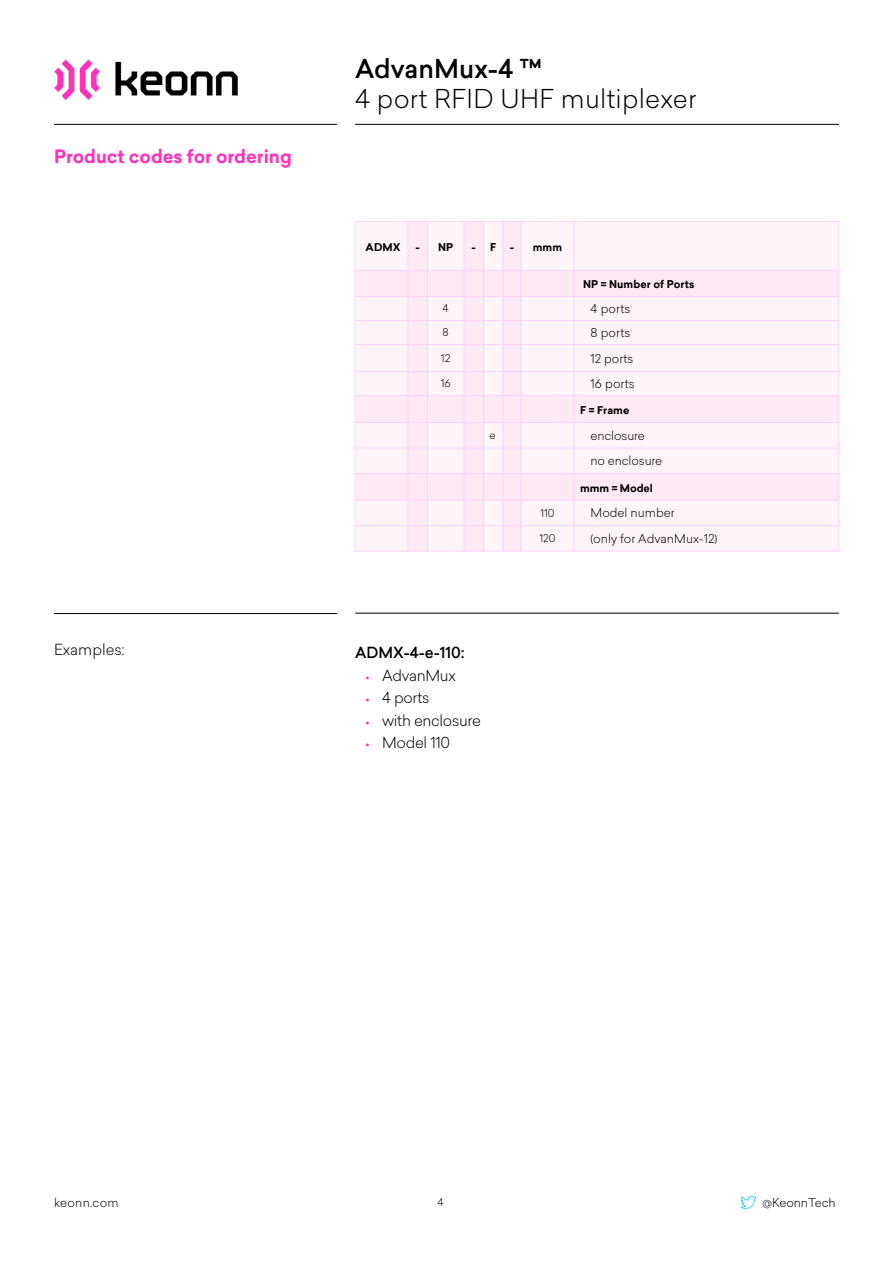
<style>
.page{position:relative;width:893px;height:1263px;background:#fff}
.page>*{position:absolute;margin:0;border:0;box-sizing:border-box;transform-origin:0 0}
.t1{font:300 25.5px "Sailec";letter-spacing:.01em;color:#000}
.t2{font:500 25.5px "Sailec";color:#000}
.Title_Section_-_Comp{font:700 18px "Sailec";color:#ff30b9}
.t3{font:300 15px "Sailec";letter-spacing:-.02em;color:#000}
.t4{font:500 15px "Sailec";color:#000}
.t5{font:300 15px "Sailec";color:#000}
.t6{font:300 12px "Sailec";color:#000}
.t7{font:300 12px "Sailec";letter-spacing:.02em;color:#000}
.t8{font:700 10.5px "Sailec";letter-spacing:.01em;color:#000}
.t9{font:300 10.5px "Sailec";color:#000}
.s1{font-size:12px;color:#ff30b9}
</style>
<div class="page">
<hr style="left:355px;top:124px;width:484px;height:1px;background:#000">
<hr style="left:54px;top:124px;width:283px;height:1px;background:#000">
<img style="left:54px;top:59px;width:184px;height:40px">
<svg style="left:740px;top:1195px;width:17px;height:14px"></svg>
<hr style="left:54px;top:613px;width:283px;height:1px;background:#000">
<hr style="left:355px;top:613px;width:484px;height:1px;background:#000">
<svg style="left:356px;top:222px;width:483px;height:329px;fill:#fff5f9"></svg>
<hr style="left:521px;top:221px;width:53px;height:1px;background:#ffd1f7">
<hr style="left:574px;top:221px;width:265px;height:1px;background:#ffd1f7">
<hr style="left:574px;top:222px;width:1px;height:48px;background:#ffd1f7">
<hr style="left:839px;top:222px;width:1px;height:48px;background:#ffd1f7">
<hr style="left:427px;top:221px;width:37px;height:1px;background:#ffd1f7">
<hr style="left:355px;top:221px;width:53px;height:1px;background:#ffd1f7">
<hr style="left:355px;top:222px;width:1px;height:48px;background:#ffd1f7">
<hr style="left:355px;top:270px;width:53px;height:1px;background:#ffd1f7">
<hr style="left:427px;top:270px;width:37px;height:1px;background:#ffd1f7">
<hr style="left:521px;top:270px;width:53px;height:1px;background:#ffd1f7">
<hr style="left:574px;top:270px;width:265px;height:1px;background:#ffd1f7">
<hr style="left:355px;top:296px;width:53px;height:1px;background:#ffd1f7">
<hr style="left:427px;top:296px;width:37px;height:1px;background:#ffd1f7">
<hr style="left:521px;top:296px;width:53px;height:1px;background:#ffd1f7">
<hr style="left:574px;top:296px;width:265px;height:1px;background:#ffd1f7">
<hr style="left:355px;top:320px;width:53px;height:1px;background:#ffd1f7">
<hr style="left:427px;top:320px;width:37px;height:1px;background:#ffd1f7">
<hr style="left:521px;top:320px;width:53px;height:1px;background:#ffd1f7">
<hr style="left:574px;top:320px;width:265px;height:1px;background:#ffd1f7">
<hr style="left:355px;top:371px;width:53px;height:1px;background:#ffd1f7">
<hr style="left:427px;top:371px;width:37px;height:1px;background:#ffd1f7">
<hr style="left:521px;top:371px;width:53px;height:1px;background:#ffd1f7">
<hr style="left:574px;top:371px;width:265px;height:1px;background:#ffd1f7">
<hr style="left:355px;top:525px;width:53px;height:1px;background:#ffd1f7">
<hr style="left:355px;top:551px;width:53px;height:1px;background:#ffd1f7">
<hr style="left:427px;top:525px;width:37px;height:1px;background:#ffd1f7">
<hr style="left:427px;top:551px;width:37px;height:1px;background:#ffd1f7">
<hr style="left:521px;top:525px;width:53px;height:1px;background:#ffd1f7">
<hr style="left:521px;top:551px;width:53px;height:1px;background:#ffd1f7">
<hr style="left:574px;top:525px;width:265px;height:1px;background:#ffd1f7">
<hr style="left:574px;top:551px;width:265px;height:1px;background:#ffd1f7">
<hr style="left:355px;top:344px;width:53px;height:1px;background:#ffd1f7">
<hr style="left:427px;top:344px;width:37px;height:1px;background:#ffd1f7">
<hr style="left:521px;top:344px;width:53px;height:1px;background:#ffd1f7">
<hr style="left:574px;top:344px;width:265px;height:1px;background:#ffd1f7">
<hr style="left:355px;top:395px;width:53px;height:1px;background:#ffd1f7">
<hr style="left:355px;top:422px;width:53px;height:1px;background:#ffd1f7">
<hr style="left:427px;top:395px;width:37px;height:1px;background:#ffd1f7">
<hr style="left:427px;top:422px;width:37px;height:1px;background:#ffd1f7">
<hr style="left:521px;top:395px;width:53px;height:1px;background:#ffd1f7">
<hr style="left:521px;top:422px;width:53px;height:1px;background:#ffd1f7">
<hr style="left:574px;top:395px;width:265px;height:1px;background:#ffd1f7">
<hr style="left:574px;top:422px;width:265px;height:1px;background:#ffd1f7">
<hr style="left:355px;top:448px;width:53px;height:1px;background:#ffd1f7">
<hr style="left:355px;top:473px;width:53px;height:1px;background:#ffd1f7">
<svg style="left:355px;top:271px;width:1px;height:280px"></svg>
<hr style="left:355px;top:500px;width:53px;height:1px;background:#ffd1f7">
<hr style="left:427px;top:448px;width:37px;height:1px;background:#ffd1f7">
<hr style="left:427px;top:473px;width:37px;height:1px;background:#ffd1f7">
<hr style="left:427px;top:500px;width:37px;height:1px;background:#ffd1f7">
<hr style="left:521px;top:448px;width:53px;height:1px;background:#ffd1f7">
<hr style="left:521px;top:473px;width:53px;height:1px;background:#ffd1f7">
<hr style="left:521px;top:500px;width:53px;height:1px;background:#ffd1f7">
<hr style="left:574px;top:448px;width:265px;height:1px;background:#ffd1f7">
<hr style="left:574px;top:473px;width:265px;height:1px;background:#ffd1f7">
<svg style="left:574px;top:271px;width:1px;height:280px"></svg>
<svg style="left:839px;top:270px;width:1px;height:281px"></svg>
<hr style="left:574px;top:500px;width:265px;height:1px;background:#ffd1f7">
<hr style="left:503px;top:222px;width:1px;height:48px;background:#ffd1f7">
<hr style="left:521px;top:222px;width:1px;height:48px;background:#ffd1f7">
<svg style="left:464px;top:221px;width:57px;height:1px"></svg>
<hr style="left:464px;top:222px;width:1px;height:48px;background:#ffd1f7">
<hr style="left:483px;top:222px;width:1px;height:48px;background:#ffd1f7">
<svg style="left:464px;top:270px;width:58px;height:282px"></svg>
<svg style="left:408px;top:221px;width:19px;height:1px"></svg>
<hr style="left:408px;top:222px;width:1px;height:48px;background:#ffd1f7">
<hr style="left:427px;top:222px;width:1px;height:48px;background:#ffd1f7">
<svg style="left:408px;top:270px;width:20px;height:282px;background:#ffe6f4"></svg>
<p class="Title_Section_-_Comp" style="left:54px;top:144px;width:239px">Product codes for ordering</p>
<h1 class="t2" style="left:355px;top:51px;width:188px">AdvanMux-4 ™</h1>
<h1 class="t1" style="left:355px;top:81px;width:343px">4 port RFID UHF multiplexer</h1>
<p class="t8" style="left:366px;top:240px;width:36px">ADMX</p>
<p class="t8" style="left:416px;top:240px;width:6px">-</p>
<p class="t8" style="left:438px;top:240px;width:17px">NP</p>
<p class="t8" style="left:472px;top:240px;width:6px">-</p>
<p class="t8" style="left:490px;top:240px;width:8px">F</p>
<p class="t8" style="left:510px;top:240px;width:6px">-</p>
<p class="t8" style="left:533px;top:240px;width:31px">mmm</p>
<p class="t8" style="left:583px;top:277px;width:113px">NP = Number of Ports</p>
<p class="t9" style="left:443px;top:301px;width:8px">4</p>
<p class="t6" style="left:590px;top:300px;width:42px">4 ports</p>
<p class="t9" style="left:443px;top:325px;width:8px">8</p>
<p class="t6" style="left:590px;top:324px;width:42px">8 ports</p>
<p class="t9" style="left:441px;top:351px;width:11px">12</p>
<p class="t6" style="left:590px;top:350px;width:44px">12 ports</p>
<p class="t9" style="left:441px;top:376px;width:12px">16</p>
<p class="t6" style="left:590px;top:375px;width:46px">16 ports</p>
<p class="t8" style="left:580px;top:403px;width:51px">F = Frame</p>
<p class="t9" style="left:489px;top:428px;width:8px">e</p>
<p class="t6" style="left:590px;top:427px;width:56px">enclosure</p>
<p class="t6" style="left:590px;top:453px;width:73px">no enclosure</p>
<p class="t8" style="left:580px;top:480px;width:74px">mmm = Model</p>
<p class="t9" style="left:540px;top:506px;width:16px">110</p>
<p class="t6" style="left:590px;top:505px;width:86px">Model number</p>
<p class="t9" style="left:539px;top:531px;width:18px">120</p>
<p class="t6" style="left:590px;top:530px;width:128px">(only for AdvanMux-12)</p>
<p class="t5" style="left:54px;top:639px;width:72px">Examples:</p>
<p class="t4" style="left:355px;top:642px;width:111px">ADMX-4-e-110:</p>
<p class="t3" style="left:366px;top:665px;width:92px"><span class="s1">•</span> AdvanMux</p>
<p class="t3" style="left:366px;top:687px;width:65px"><span class="s1">•</span> 4 ports</p>
<p class="t3" style="left:366px;top:710px;width:117px"><span class="s1">•</span> with enclosure</p>
<p class="t3" style="left:366px;top:732px;width:86px"><span class="s1">•</span> Model 110</p>
<p class="t7" style="left:54px;top:1194px;width:66px">keonn.com</p>
<p class="t9" style="left:438px;top:1195px;width:8px">4</p>
<p class="t6" style="left:762px;top:1194px;width:75px">@KeonnTech</p>
</div>
